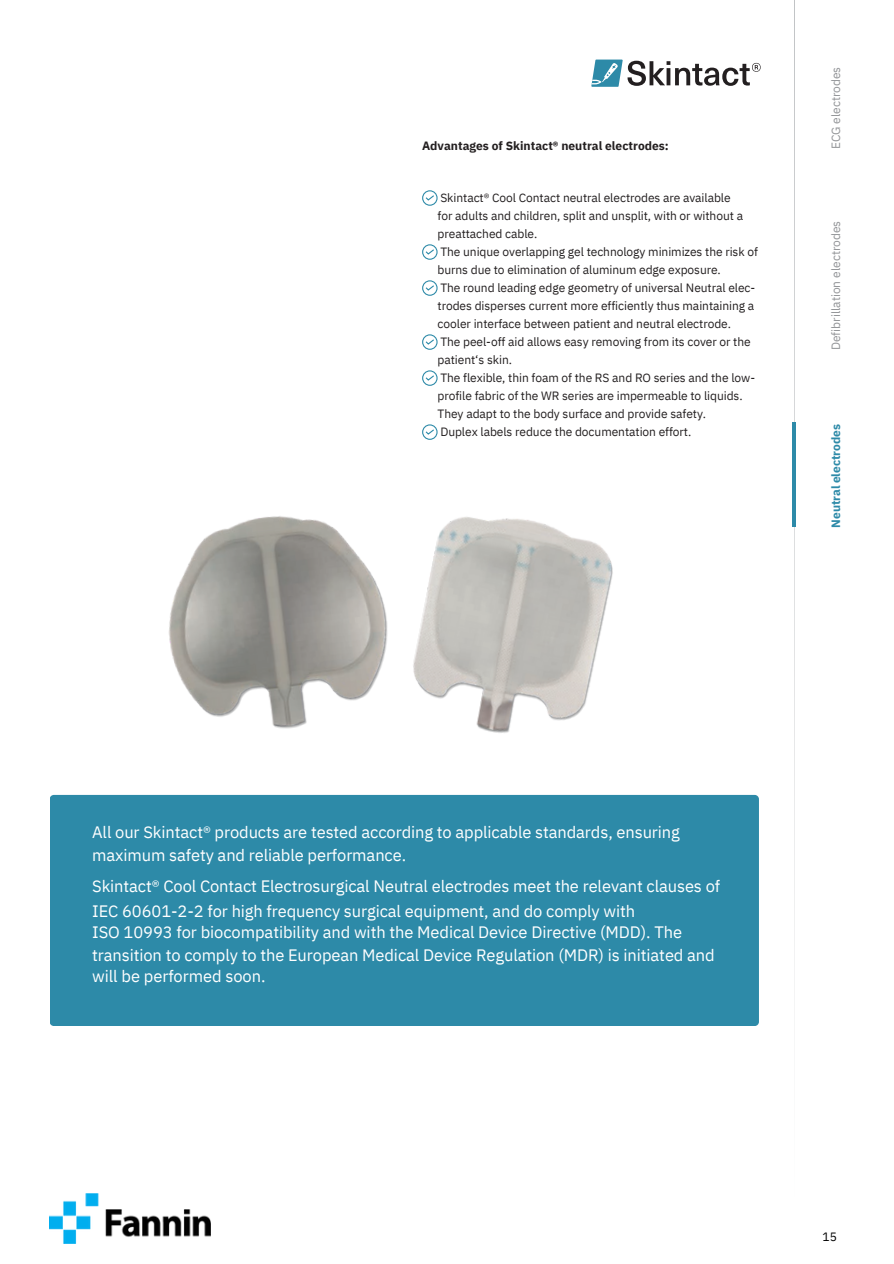
<style>
.page{position:relative;width:894px;height:1264px;background:#fff}
.page>*{position:absolute;margin:0;border:0;box-sizing:border-box;transform-origin:0 0}
.t1{font:16.5px/21.9px "IBM Plex Sans";letter-spacing:-.005em;color:#fff}
.t2{font:12px/18px "IBM Plex Sans";letter-spacing:-.005em;color:#231f20}
.t3{font:700 12px "IBM Plex Sans";color:#231f20}
.t4{font:12px "IBM Plex Sans";color:#939598}
.t5{font:700 12px "IBM Plex Sans";letter-spacing:-.01em;color:#2d8aa8}
.t6{font:12px "IBM Plex Sans";color:#000}
</style>
<div class="page">
<svg style="left:422px;top:190px;width:15px;height:16px"></svg>
<svg style="left:422px;top:244px;width:15px;height:16px"></svg>
<svg style="left:422px;top:280px;width:15px;height:16px"></svg>
<svg style="left:422px;top:334px;width:15px;height:16px"></svg>
<svg style="left:422px;top:370px;width:15px;height:16px"></svg>
<svg style="left:422px;top:424px;width:15px;height:16px"></svg>
<div style="left:50px;top:795px;width:708px;height:231px;background:#2d8aa8;border-radius:4px"></div>
<svg style="left:591px;top:60px;width:169px;height:27px"></svg>
<img style="left:168px;top:516px;width:215px;height:213px">
<img style="left:383px;top:517px;width:230px;height:216px">
<hr style="left:792px;top:422px;width:3px;height:104px;background:#2d8aa8">
<img style="left:50px;top:1193px;width:160px;height:50px">
<p class="t3" style="left:422px;top:138px;width:248px">Advantages of Skintact® neutral electrodes:</p>
<p class="t2" style="left:440px;top:188px;width:292px">Skintact® Cool Contact neutral electrodes are available</p>
<p class="t2" style="left:437px;top:206px;width:307px">for adults and children, split and unsplit, with or without a</p>
<p class="t2" style="left:437px;top:224px;width:101px">preattached cable.</p>
<p class="t2" style="left:440px;top:242px;width:319px">The unique overlapping gel technology minimizes the risk of</p>
<p class="t2" style="left:437px;top:260px;width:285px">burns due to elimination of aluminum edge exposure.</p>
<p class="t2" style="left:437px;top:278px;width:319px">The round leading edge geometry of universal Neutral elec&shy;trodes disperses current more efficiently thus maintaining a</p>
<p class="t2" style="left:437px;top:314px;width:295px">cooler interface between patient and neutral electrode.</p>
<p class="t2" style="left:440px;top:332px;width:312px">The peel-off aid allows easy removing from its cover or the</p>
<p class="t2" style="left:437px;top:350px;width:76px">patient‘s skin.</p>
<p class="t2" style="left:440px;top:368px;width:316px">The flexible, thin foam of the RS and RO series and the low-</p>
<p class="t2" style="left:437px;top:386px;width:306px">profile fabric of the WR series are impermeable to liquids.</p>
<p class="t2" style="left:437px;top:404px;width:270px">They adapt to the body surface and provide safety.</p>
<h1 class="t2" style="left:440px;top:422px;width:252px">Duplex labels reduce the documentation effort.</h1>
<p class="t4" style="left:827px;top:149px;width:84px;rotate:-90deg">ECG electrodes</p>
<p class="t4" style="left:827px;top:350px;width:131px;rotate:-90deg">Defibrillation electrodes</p>
<h2 class="t5" style="left:827px;top:527px;width:105px;rotate:-90deg">Neutral electrodes</h2>
<p class="t1" style="left:92px;top:820px;width:589px;line-height:22.5px">All our Skintact® products are tested according to applicable standards, ensuring maximum safety and reliable performance.</p>
<p class="t1" style="left:92px;top:873px;width:629px;line-height:24.8px">Skintact® Cool Contact Electrosurgical Neutral electrodes meet the relevant clauses of<br>IEC 60601-2-2 for high frequency surgical equipment, and do comply with</p>
<p class="t1" style="left:92px;top:921px;width:624px">ISO 10993 for biocompatibility and with the Medical Device Directive (MDD). The transition to comply to the European Medical Device Regulation (MDR) is initiated and will be performed soon.</p>
<p class="t6" style="left:822px;top:1228px;width:16px">15</p>
</div>
